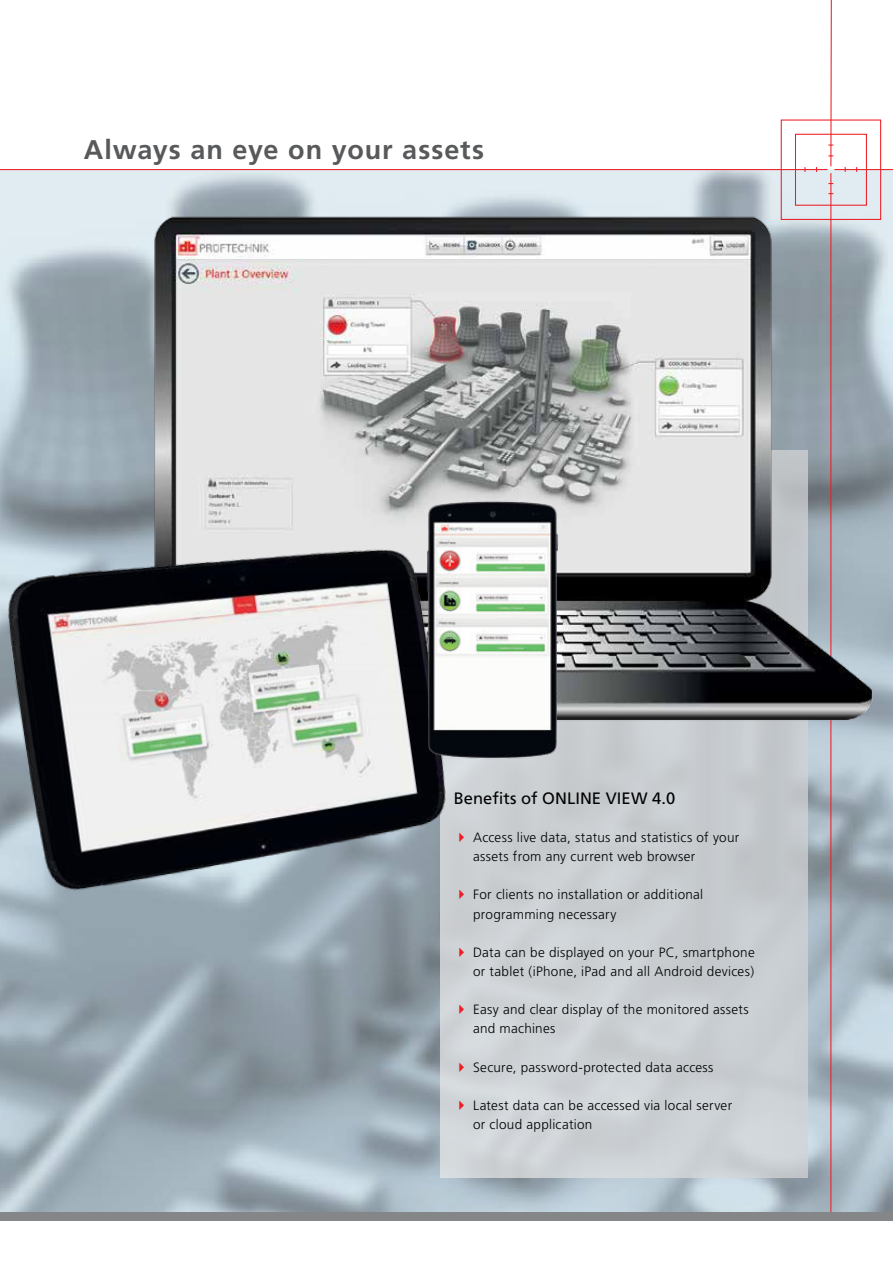
<style>
.page{position:relative;width:893px;height:1263px;background:#fff}
.page>*{position:absolute;margin:0;border:0;box-sizing:border-box;transform-origin:0 0}
.t1{font:700 27px "Frutiger";letter-spacing:.035em;color:#58595b}
.t2{font:16.5px "Frutiger";color:#000}
.t3{font:300 13.5px/19.2px "Frutiger";letter-spacing:.02em;color:#000}
</style>
<div class="page">
<img style="left:0;top:170px;width:893px;height:1042px">
<hr style="left:830px;top:173px;width:1px;height:1044px;background:#ed1d24">
<hr style="left:834px;top:169px;width:59px;height:1px;background:#ed1d24">
<hr style="left:830px;top:0;width:2px;height:166px;background:#ed1d24">
<div style="left:795px;top:134px;width:72px;height:72px;border:1px solid #ed1d24"></div>
<div style="left:781px;top:120px;width:100px;height:100px;border:1px solid #ed1d24"></div>
<hr style="left:0;top:169px;width:827px;height:1px;background:#ed1d24">
<div style="left:0;top:1212px;width:893px;height:8px;background:#848688"></div>
<div style="left:440px;top:451px;width:368px;height:727px;background:#cbcfd3"></div>
<img style="left:43px;top:207px;width:839px;height:526px">
<img style="left:0;top:486px;width:458px;height:446px">
<img style="left:401px;top:475px;width:183px;height:309px">
<h1 class="t1" style="left:84px;top:139px;width:402px">Always an eye on your assets</h1>
<p class="t2" style="left:454px;top:790px;width:223px">Benefits of ONLINE VIEW 4.0</p>
<p class="t3" style="left:473px;top:829px;width:268px">Access live data, status and statistics of your assets from any current web browser</p>
<p class="t3" style="left:473px;top:886px;width:232px">For clients no installation or additional programming necessary</p>
<p class="t3" style="left:473px;top:943px;width:283px">Data can be displayed on your PC, smartphone or tablet (iPhone, iPad and all Android devices)</p>
<p class="t3" style="left:473px;top:1001px;width:277px">Easy and clear display of the monitored assets and machines</p>
<p class="t3" style="left:473px;top:1058px;width:242px">Secure, password-protected data access</p>
<p class="t3" style="left:473px;top:1096px;width:261px">Latest data can be accessed via local server or cloud application</p>
</div>
